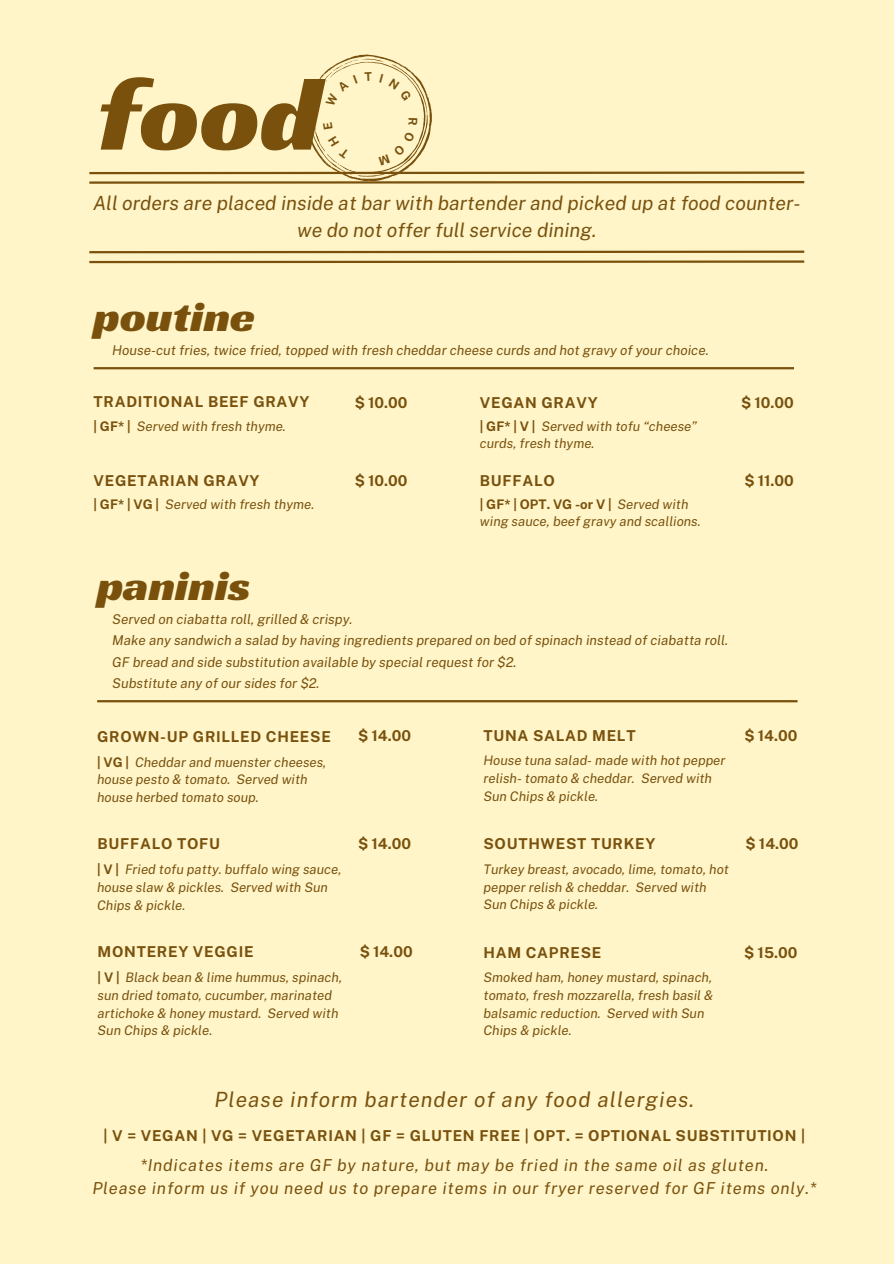
<style>
.page{position:relative;width:894px;height:1264px;background:#fff}
.page>*{position:absolute;margin:0;border:0;box-sizing:border-box;transform-origin:0 0}
.t1{font:105px "Racing Sans One";color:#79510d}
.t2{font:45.3px "Racing Sans One";color:#79510d}
.t3{font:italic 21px "Public Sans";letter-spacing:.05em;color:#79510d}
.t4{font:italic 19.5px/27px "Public Sans";color:#79510d;text-align:center}
.t5{font:italic 16.5px/22.5px "Public Sans";letter-spacing:.05em;color:#79510d;text-align:center}
.t6{font:700 15px "Public Sans";letter-spacing:.05em;color:#79510d}
.t7{font:italic 13.5px/21.3px "Public Sans";color:#79510d}
.t8{font:italic 13.2px/17.5px "Public Sans";color:#79510d}
.t9{font:700 13.2px "Public Sans";color:#79510d}
.s1{font-weight:700;font-style:normal}
.s2{font-weight:400;font-style:italic}
</style>
<div class="page">
<div style="left:0;top:0;width:893px;height:1263px;background:#fff5c9"></div>
<hr style="left:94px;top:367px;width:699px;height:2px;background:#79510d">
<hr style="left:97px;top:700px;width:700px;height:2px;background:#79510d">
<svg style="left:89px;top:250px;width:716px;height:14px"></svg>
<svg style="left:89px;top:54px;width:716px;height:130px"></svg>
<p class="t1" style="left:97px;top:47px;width:225px">food</p>
<h3 class="t4" style="left:93px;top:189px;width:708px">All orders are placed inside at bar with bartender and picked up at food counter&shy;we do not offer full service dining.</h3>
<p class="t2" style="left:94px;top:287px;width:163px">poutine</p>
<p class="t7" style="left:112px;top:339px;width:597px">House-cut fries, twice fried, topped with fresh cheddar cheese curds and hot gravy of your choice.</p>
<p class="t6" style="left:94px;top:393px;width:217px">TRADITIONAL BEEF GRAVY</p>
<h4 class="t8" style="left:94px;top:417px;width:194px"><span class="s1">| GF* |</span> Served with fresh thyme.</h4>
<h4 class="t6" style="left:354px;top:394px;width:54px">$ 10.00</h4>
<p class="t6" style="left:480px;top:394px;width:119px">VEGAN GRAVY</p>
<p class="t6" style="left:740px;top:394px;width:54px">$ 10.00</p>
<p class="t8" style="left:480px;top:417px;width:218px"><span class="s1">| GF* | V |</span> Served with tofu “cheese” curds, fresh thyme.</p>
<p class="t6" style="left:354px;top:471px;width:54px">$ 10.00</p>
<h5 class="t6" style="left:744px;top:471px;width:51px">$ 11.00</h5>
<h4 class="t6" style="left:94px;top:471px;width:167px">VEGETARIAN GRAVY</h4>
<p class="t6" style="left:480px;top:471px;width:76px">BUFFALO</p>
<h6 class="t8" style="left:94px;top:495px;width:222px"><span class="s1">| GF* | VG |</span> Served with fresh thyme.</h6>
<h3 class="t9" style="left:480px;top:496px;width:210px">| GF* | OPT. VG -or V | <span class="s2">Served with</span></h3>
<h4 class="t8" style="left:480px;top:512px;width:222px">wing sauce, beef gravy and scallions.</h4>
<h2 class="t2" style="left:97px;top:555px;width:155px">paninis</h2>
<p class="t7" style="left:112px;top:608px;width:617px">Served on ciabatta roll, grilled &amp; crispy.<br>Make any sandwich a salad by having ingredients prepared on bed of spinach instead of ciabatta roll.<br>GF bread and side substitution available by special request for $2.<br>Substitute any of our sides for $2.</p>
<h1 class="t6" style="left:97px;top:727px;width:235px">GROWN-UP GRILLED CHEESE</h1>
<p class="t6" style="left:358px;top:727px;width:54px">$ 14.00</p>
<h4 class="t6" style="left:483px;top:727px;width:153px">TUNA SALAD MELT</h4>
<h5 class="t8" style="left:97px;top:753px;width:231px"><span class="s1">| VG |</span> Cheddar and muenster cheeses, house pesto &amp; tomato. Served with</h5>
<p class="t8" style="left:97px;top:788px;width:163px">house herbed tomato soup.</p>
<p class="t8" style="left:483px;top:751px;width:243px">House tuna salad- made with hot pepper relish- tomato &amp; cheddar. Served with<br>Sun Chips &amp; pickle.</p>
<h5 class="t6" style="left:98px;top:835px;width:124px">BUFFALO TOFU</h5>
<h4 class="t6" style="left:358px;top:835px;width:54px">$ 14.00</h4>
<h5 class="t6" style="left:483px;top:834px;width:173px">SOUTHWEST TURKEY</h5>
<p class="t8" style="left:97px;top:860px;width:246px"><span class="s1">| V |</span> Fried tofu patty. buffalo wing sauce, house slaw &amp; pickles. Served with Sun</p>
<p class="t8" style="left:97px;top:896px;width:90px">Chips &amp; pickle.</p>
<p class="t8" style="left:483px;top:860px;width:247px">Turkey breast, avocado, lime, tomato, hot pepper relish &amp; cheddar. Served with<br>Sun Chips &amp; pickle.</p>
<p class="t6" style="left:98px;top:943px;width:157px">MONTEREY VEGGIE</p>
<p class="t6" style="left:359px;top:943px;width:54px">$ 14.00</p>
<p class="t8" style="left:98px;top:968px;width:246px"><span class="s1">| V |</span> Black bean &amp; lime hummus, spinach, sun dried tomato, cucumber, marinated artichoke &amp; honey mustard. Served with Sun Chips &amp; pickle.</p>
<p class="t6" style="left:483px;top:943px;width:119px">HAM CAPRESE</p>
<h5 class="t8" style="left:483px;top:968px;width:231px">Smoked ham, honey mustard, spinach, tomato, fresh mozzarella, fresh basil &amp; balsamic reduction. Served with Sun<br>Chips &amp; pickle.</h5>
<p class="t6" style="left:744px;top:727px;width:54px">$ 14.00</p>
<h4 class="t6" style="left:745px;top:834px;width:54px">$ 14.00</h4>
<h5 class="t6" style="left:744px;top:943px;width:55px">$ 15.00</h5>
<h3 class="t3" style="left:214px;top:1087px;width:481px">Please inform bartender of any food allergies.</h3>
<p class="t6" style="left:104px;top:1126px;width:702px">| V = VEGAN | VG = VEGETARIAN | GF = GLUTEN FREE | OPT. = OPTIONAL SUBSTITUTION |</p>
<p class="t5" style="left:92px;top:1154px;width:725px">*Indicates items are GF by nature, but may be fried in the same oil as gluten.<br>Please inform us if you need us to prepare items in our fryer reserved for GF items only.*</p>
</div>
